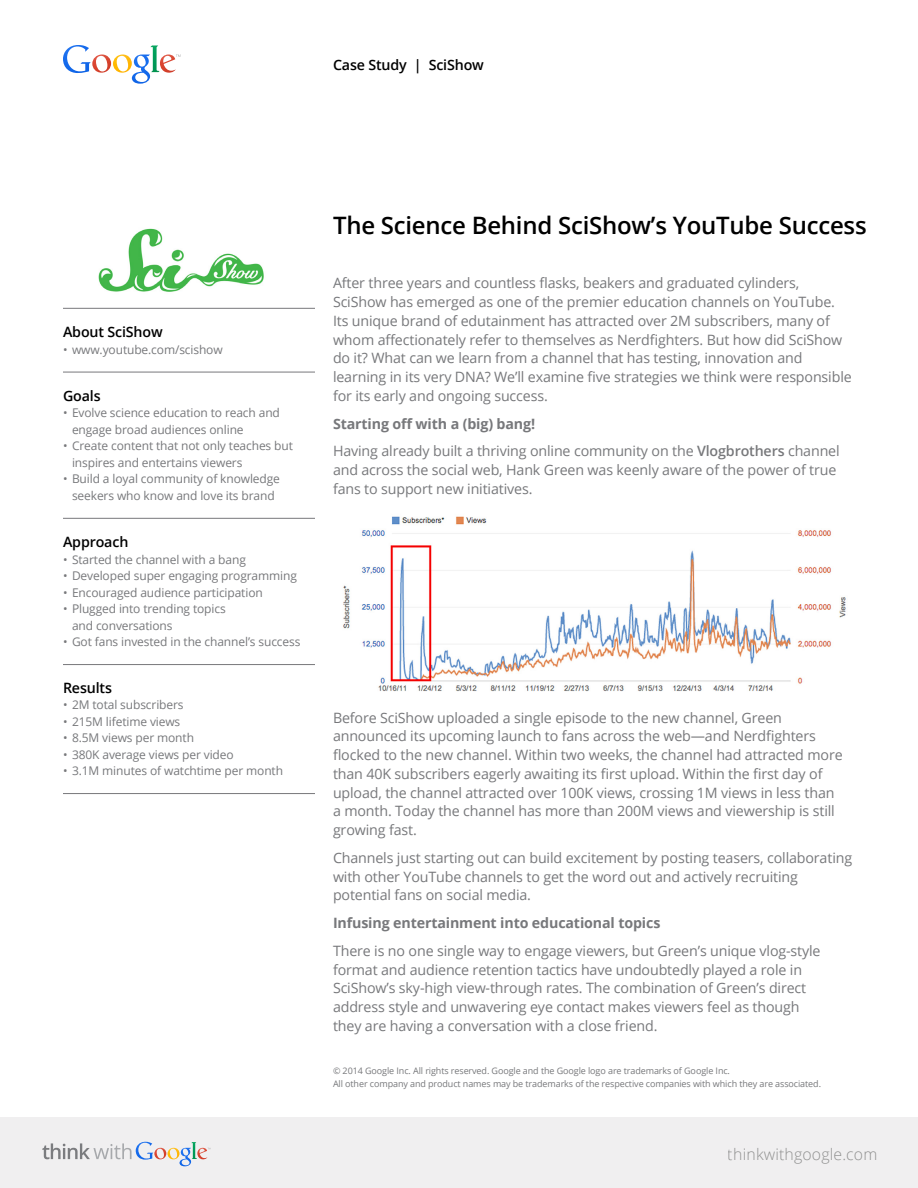
<style>
.page{position:relative;width:918px;height:1188px;background:#fff}
.page>*{position:absolute;margin:0;border:0;box-sizing:border-box;transform-origin:0 0}
.t1{font:600 24px "Open Sans";letter-spacing:-.01em;color:#000}
.t2{font:300 15.75px "Open Sans";letter-spacing:.01em;color:#666766}
.t3{font:14.25px/18.8px "Open Sans";letter-spacing:-.01em;color:#77787b}
.t4{font:600 14.25px "Open Sans";letter-spacing:-.01em;color:#000}
.t5{font:700 14.25px "Open Sans";letter-spacing:-.01em;color:#77787b}
.t6{font:12px/16.5px "Open Sans";letter-spacing:-.01em;color:#77787b}
.t7{font:9px/13.5px "Open Sans";letter-spacing:-.01em;color:#77787b}
.s1{font-weight:700}
.s2{font-weight:600}
</style>
<div class="page">
<svg style="left:63px;top:45px;width:118px;height:39px"></svg>
<img style="left:343px;top:516px;width:503px;height:176px">
<div style="left:0;top:1117px;width:918px;height:71px;background:#f0eff0"></div>
<svg style="left:42px;top:1142px;width:168px;height:24px"></svg>
<hr style="left:63px;top:308px;width:252px;height:1px;background:#77787b">
<hr style="left:63px;top:372px;width:252px;height:1px;background:#77787b">
<hr style="left:63px;top:518px;width:252px;height:1px;background:#77787b">
<hr style="left:63px;top:664px;width:252px;height:1px;background:#77787b">
<hr style="left:63px;top:793px;width:252px;height:1px;background:#77787b">
<img style="left:98px;top:228px;width:166px;height:64px">
<p class="t4" style="left:333px;top:55px;width:152px">Case Study | SciShow</p>
<p class="t4" style="left:63px;top:322px;width:101px">About SciShow</p>
<p class="t6" style="left:63px;top:341px;width:161px">• www.youtube.com/scishow</p>
<p class="t4" style="left:63px;top:386px;width:39px">Goals</p>
<p class="t6" style="left:72px;top:404px;width:209px;text-indent:-9px">• Evolve science education to reach and engage broad audiences online</p>
<p class="t6" style="left:72px;top:437px;width:222px;text-indent:-9px">• Create content that not only teaches but inspires and entertains viewers</p>
<p class="t6" style="left:63px;top:470px;width:219px;text-align:center">• Build a loyal community of knowledge seekers who know and love its brand</p>
<p class="t4" style="left:63px;top:532px;width:67px">Approach</p>
<p class="t6" style="left:63px;top:551px;width:184px">• Started the channel with a bang</p>
<p class="t6" style="left:63px;top:567px;width:236px">• Developed super engaging programming</p>
<p class="t6" style="left:63px;top:584px;width:201px">• Encouraged audience participation</p>
<p class="t6" style="left:72px;top:600px;width:155px;text-indent:-9px">• Plugged into trending topics and conversations</p>
<p class="t6" style="left:63px;top:633px;width:239px">• Got fans invested in the channel’s success</p>
<p class="t4" style="left:63px;top:678px;width:50px">Results</p>
<p class="t6" style="left:63px;top:696px;width:122px">• 2M total subscribers</p>
<p class="t6" style="left:63px;top:713px;width:119px">• 215M lifetime views</p>
<p class="t6" style="left:63px;top:729px;width:133px">• 8.5M views per month</p>
<p class="t6" style="left:63px;top:746px;width:172px">• 380K average views per video</p>
<p class="t6" style="left:63px;top:762px;width:222px">• 3.1M minutes of watchtime per month</p>
<h1 class="t1" style="left:333px;top:209px;width:535px">The Science Behind SciShow’s YouTube Success</h1>
<p class="t3" style="left:333px;top:273px;width:520px">After three years and countless flasks, beakers and graduated cylinders, SciShow has emerged as one of the premier education channels on YouTube.<br>Its unique brand of edutainment has attracted over 2M subscribers, many of whom affectionately refer to themselves as Nerdfighters. But how did SciShow do it? What can we learn from a channel that has testing, innovation and learning in its very DNA? We’ll examine five strategies we think were responsible for its early and ongoing success.</p>
<p class="t3" style="left:333px;top:409px;width:508px;line-height:27.8px"><span class="s1">Starting off with a (big) bang!<br></span>Having already built a thriving online community on the <span class="s2">Vlogbrothers</span> channel</p>
<p class="t3" style="left:333px;top:460px;width:505px">and across the social web, Hank Green was keenly aware of the power of true fans to support new initiatives.</p>
<p class="t3" style="left:333px;top:708px;width:511px">Before SciShow uploaded a single episode to the new channel, Green announced its upcoming launch to fans across the web—and Nerdfighters flocked to the new channel. Within two weeks, the channel had attracted more than 40K subscribers eagerly awaiting its first upload. Within the first day of upload, the channel attracted over 100K views, crossing 1M views in less than a month. Today the channel has more than 200M views and viewership is still growing fast.</p>
<p class="t3" style="left:333px;top:848px;width:521px">Channels just starting out can build excitement by posting teasers, collaborating with other YouTube channels to get the word out and actively recruiting potential fans on social media.</p>
<p class="t5" style="left:333px;top:913px;width:329px">Infusing entertainment into educational topics</p>
<p class="t3" style="left:333px;top:941px;width:489px">There is no one single way to engage viewers, but Green’s unique vlog-style format and audience retention tactics have undoubtedly played a role in SciShow’s sky-high view-through rates. The combination of Green’s direct address style and unwavering eye contact makes viewers feel as though they are having a conversation with a close friend.</p>
<p class="t7" style="left:333px;top:1064px;width:490px">© 2014 Google Inc. All rights reserved. Google and the Google logo are trademarks of Google Inc.<br>All other company and product names may be trademarks of the respective companies with which they are associated.</p>
<p class="t2" style="left:728px;top:1143px;width:151px">thinkwithgoogle.com</p>
</div>
